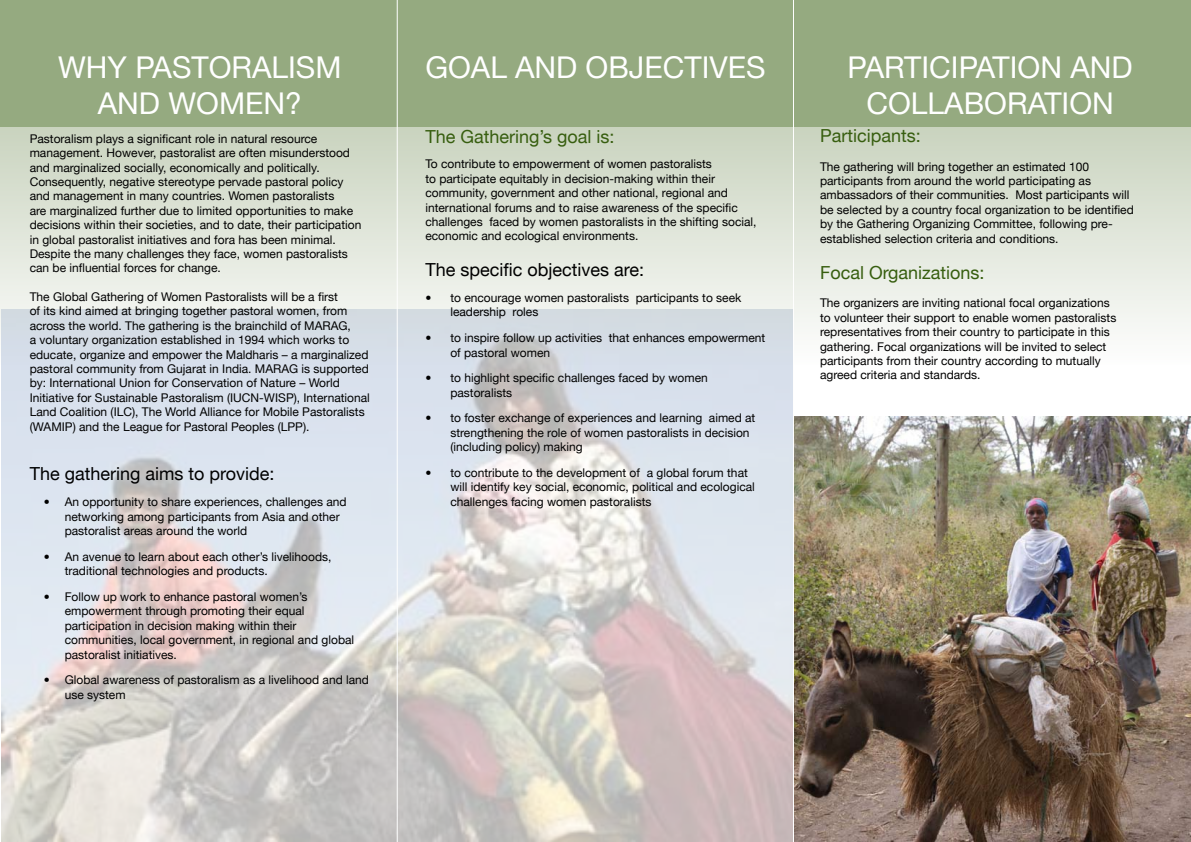
<style>
.page{position:relative;width:1191px;height:842px;background:#fff}
.page>*{position:absolute;margin:0;border:0;box-sizing:border-box;transform-origin:0 0}
.t1{font:30px/36px "Helvetica Neue LT";color:#fff;text-align:center}
.t2{font:18px "Helvetica Neue LT";color:#375e0f}
.t3{font:18px "Helvetica Neue LT";color:#000}
.t4{font:12px/14.4px "Helvetica Neue LT";color:#000}
</style>
<div class="page">
<img style="left:1px;top:364px;width:792px;height:477px">
<svg style="left:0;top:126px;width:1191px;height:238px;background:#dde3da"></svg>
<div style="left:0;top:0;width:1191px;height:126px;background:#95aa80"></div>
<hr style="left:397px;top:0;width:1px;height:842px;background:#fff">
<hr style="left:793px;top:0;width:1px;height:842px;background:#fff">
<img style="left:794px;top:416px;width:397px;height:426px">
<h1 class="t1" style="left:58px;top:49px;width:285px">WHY PASTORALISM<br>AND WOMEN?</h1>
<p class="t4" style="left:30px;top:131px;width:333px">Pastoralism plays a significant role in natural resource management. However, pastoralist are often misunderstood and marginalized socially, economically and politically.<br>Consequently, negative stereotype pervade pastoral policy and management in many countries. Women pastoralists<br>are marginalized further due to limited opportunities to make decisions within their societies, and to date, their participation in global pastoralist initiatives and fora has been minimal.<br>Despite the many challenges they face, women pastoralists can be influential forces for change.</p>
<p class="t4" style="left:30px;top:289px;width:342px">The Global Gathering of Women Pastoralists will be a first<br>of its kind aimed at bringing together pastoral women, from across the world. The gathering is the brainchild of MARAG,<br>a voluntary organization established in 1994 which works to educate, organize and empower the Maldharis – a marginalized pastoral community from Gujarat in India. MARAG is supported by: International Union for Conservation of Nature – World Initiative for Sustainable Pastoralism (IUCN-WISP), International Land Coalition (ILC), The World Alliance for Mobile Pastoralists (WAMIP) and the League for Pastoral Peoples (LPP).</p>
<h2 class="t3" style="left:30px;top:463px;width:246px">The gathering aims to provide:</h2>
<p class="t4" style="left:65px;top:495px;width:283px;text-indent:-21px">• An opportunity to share experiences, challenges and networking among participants from Asia and other pastoralist areas around the world</p>
<p class="t4" style="left:65px;top:549px;width:268px;text-indent:-21px">• An avenue to learn about each other’s livelihoods, traditional technologies and products.</p>
<p class="t4" style="left:65px;top:589px;width:291px;text-indent:-21px">• Follow up work to enhance pastoral women’s empowerment through promoting their equal participation in decision making within their communities, local government, in regional and global pastoralist initiatives.</p>
<p class="t4" style="left:65px;top:673px;width:306px;text-indent:-21px">• Global awareness of pastoralism as a livelihood and land use system</p>
<h1 class="t1" style="left:425px;top:49px;width:342px">GOAL AND OBJECTIVES</h1>
<h2 class="t2" style="left:425px;top:126px;width:191px">The Gathering’s goal is:</h2>
<p class="t4" style="left:425px;top:157px;width:333px">To contribute to empowerment of women pastoralists<br>to participate equitably in decision-making within their community, government and other national, regional and international forums and to raise awareness of the specific challenges faced by women pastoralists in the shifting social, economic and ecological environments.</p>
<h2 class="t3" style="left:425px;top:259px;width:220px">The specific objectives are:</h2>
<p class="t4" style="left:450px;top:290px;width:292px;text-indent:-25px">• to encourage women pastoralists participants to seek leadership roles</p>
<p class="t4" style="left:450px;top:330px;width:316px;text-indent:-25px">• to inspire follow up activities that enhances empowerment of pastoral women</p>
<p class="t4" style="left:450px;top:371px;width:259px;text-indent:-25px">• to highlight specific challenges faced by women pastoralists</p>
<p class="t4" style="left:450px;top:411px;width:306px;text-indent:-25px">• to foster exchange of experiences and learning aimed at strengthening the role of women pastoralists in decision (including policy) making</p>
<p class="t4" style="left:450px;top:465px;width:306px;text-indent:-25px">• to contribute to the development of a global forum that will identify key social, economic, political and ecological challenges facing women pastoralists</p>
<h1 class="t1" style="left:847px;top:49px;width:286px">PARTICIPATION AND<br>COLLABORATION</h1>
<h2 class="t2" style="left:820px;top:125px;width:102px">Participants:</h2>
<p class="t4" style="left:820px;top:159px;width:315px">The gathering will bring together an estimated 100 participants from around the world participating as ambassadors of their communities. Most participants will be selected by a country focal organization to be identified by the Gathering Organizing Committee, following pre&shy;established selection criteria and conditions.</p>
<h2 class="t2" style="left:820px;top:261px;width:166px">Focal Organizations:</h2>
<p class="t4" style="left:820px;top:296px;width:298px">The organizers are inviting national focal organizations to volunteer their support to enable women pastoralists representatives from their country to participate in this gathering. Focal organizations will be invited to select participants from their country according to mutually agreed criteria and standards.</p>
</div>
